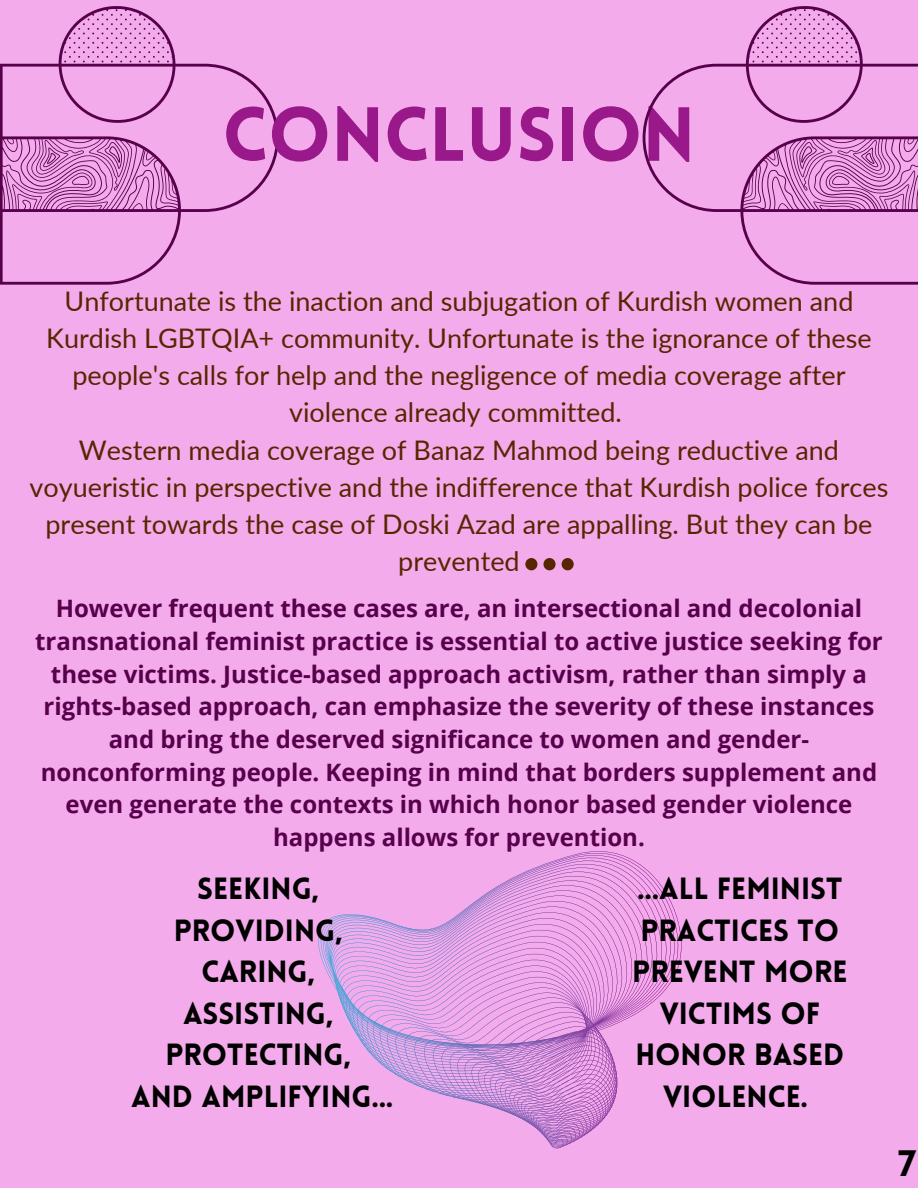
<style>
.page{position:relative;width:918px;height:1188px;background:#f4abec}
.page>*{position:absolute;margin:0;border:0;box-sizing:border-box;transform-origin:0 0}
.t1{font:900 75px "Lovelo";color:#99188a}
.t2{font:900 36px "Lovelo";color:#000}
.t3{font:900 30px/41.7px "Lovelo";color:#000;text-align:center}
.t4{font:27px/37.2px "Lato";color:#572601;text-align:center}
.t5{font:700 24px/32.7px "Open Sans";color:#57004c;text-align:center}
</style>
<div class="page">
<svg style="left:0;top:6px;width:279px;height:278px"></svg>
<svg style="left:643px;top:6px;width:275px;height:278px"></svg>
<svg style="left:525px;top:558px;width:49px;height:12px"></svg>
<svg style="left:318px;top:851px;width:364px;height:297px"></svg>
<p class="t1" style="left:223px;top:105px;width:474px">CONCLUSION</p>
<p class="t4" style="left:46px;top:282px;width:827px">Unfortunate is the inaction and subjugation of Kurdish women and Kurdish LGBTQIA+ community. Unfortunate is the ignorance of these people's calls for help and the negligence of media coverage after violence already committed.</p>
<p class="t4" style="left:30px;top:430px;width:860px">Western media coverage of Banaz Mahmod being reductive and voyueristic in perspective and the indifference that Kurdish police forces present towards the case of Doski Azad are appalling. But they can be prevented</p>
<p class="t5" style="left:35px;top:592px;width:849px">However frequent these cases are, an intersectional and decolonial transnational feminist practice is essential to active justice seeking for these victims. Justice-based approach activism, rather than simply a rights-based approach, can emphasize the severity of these instances and bring the deserved significance to women and gender&shy;nonconforming people. Keeping in mind that borders supplement and even generate the contexts in which honor based gender violence happens allows for prevention.</p>
<p class="t3" style="left:197px;top:871px;width:123px">SEEKING,</p>
<p class="t3" style="left:174px;top:912px;width:170px">PROVIDING,</p>
<p class="t3" style="left:201px;top:954px;width:115px">CARING,</p>
<p class="t3" style="left:183px;top:995px;width:152px">ASSISTING,</p>
<p class="t3" style="left:165px;top:1037px;width:187px">PROTECTING,</p>
<p class="t3" style="left:131px;top:1079px;width:264px">AND AMPLIFYING...</p>
<p class="t3" style="left:632px;top:871px;width:217px">...ALL FEMINIST<br>PRACTICES TO<br>PREVENT MORE<br>VICTIMS OF<br>HONOR BASED<br>VIOLENCE.</p>
<p class="t2" style="left:898px;top:1149px;width:19px">7</p>
</div>
